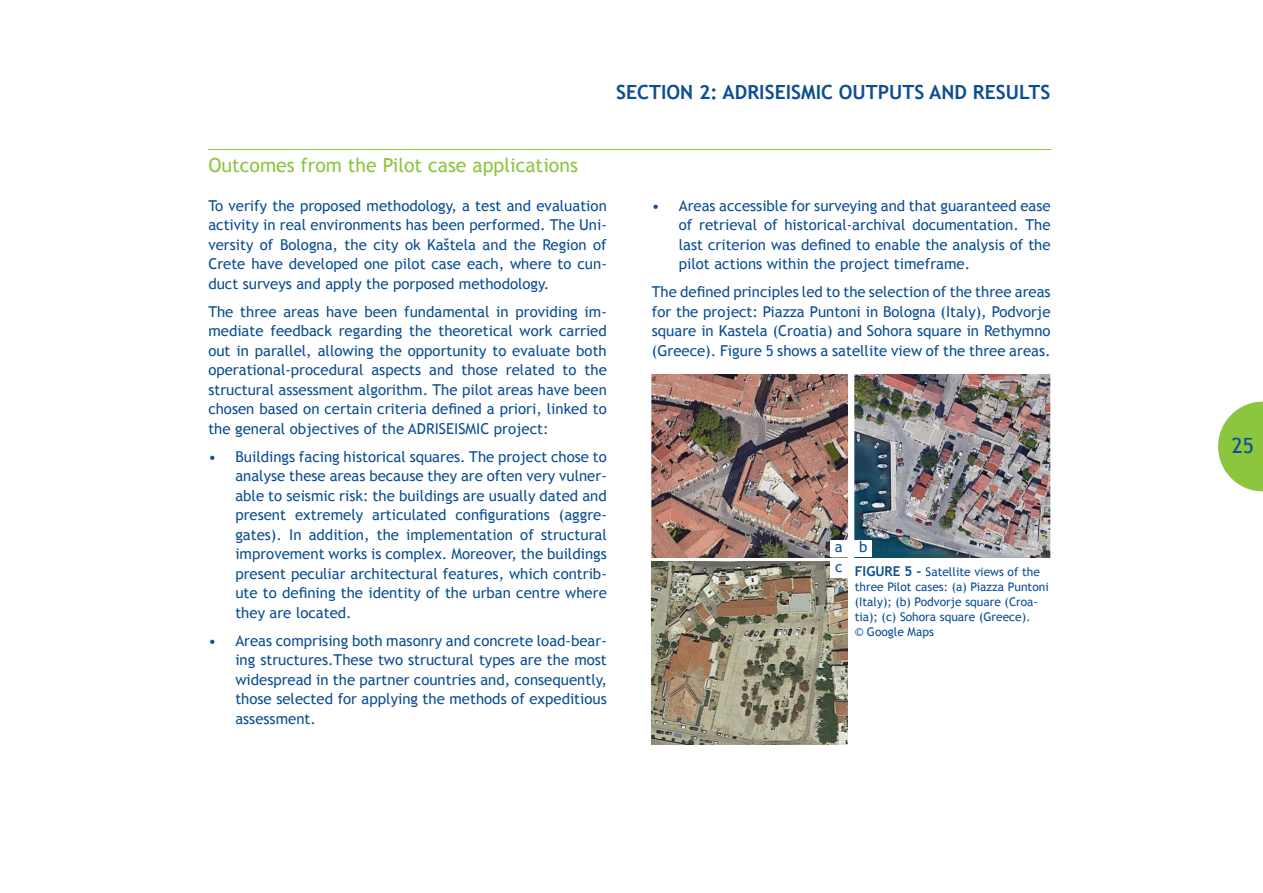
<style>
.page{position:relative;width:1263px;height:893px;background:#fff}
.page>*{position:absolute;margin:0;border:0;box-sizing:border-box;transform-origin:0 0}
.t1{font:21px "Trebuchet MS";color:#0b4e93}
.CAPITOLO_IN_ALTO{font:700 19.5px "Trebuchet MS";color:#0b4e93}
.SUBTITLE{font:19.5px "Trebuchet MS";color:#8bc63e}
.Corpo{font:15px/19.5px "Trebuchet MS";color:#0b4e93;text-align:justify}
.t2{font:12px/15px "Trebuchet MS";color:#0b4e93}
.s1{font-weight:700;font-size:13.5px}
</style>
<div class="page">
<svg style="left:1218px;top:402px;width:45px;height:89px"></svg>
<img style="left:652px;top:374px;width:195px;height:183px">
<img style="left:855px;top:374px;width:195px;height:183px">
<img style="left:652px;top:561px;width:195px;height:183px">
<div style="left:830px;top:541px;width:17px;height:16px;background:#fff"></div>
<div style="left:855px;top:541px;width:17px;height:16px;background:#fff"></div>
<div style="left:830px;top:561px;width:17px;height:17px;background:#fff"></div>
<hr style="left:208px;top:149px;width:842px;height:1px;background:#8bc63e">
<p class="CAPITOLO_IN_ALTO" style="left:616px;top:80px;width:436px">SECTION 2: ADRISEISMIC OUTPUTS AND RESULTS</p>
<p class="SUBTITLE" style="left:208px;top:153px;width:371px">Outcomes from the Pilot case applications</p>
<p class="Corpo" style="left:208px;top:196px;width:400px">To verify the proposed methodology, a test and evaluation activity in real environments has been performed. The Uni&shy;versity of Bologna, the city ok Kaštela and the Region of Crete have developed one pilot case each, where to cun&shy;duct surveys and apply the porposed methodology.</p>
<p class="Corpo" style="left:208px;top:302px;width:400px">The three areas have been fundamental in providing im&shy;mediate feedback regarding the theoretical work carried out in parallel, allowing the opportunity to evaluate both operational-procedural aspects and those related to the structural assessment algorithm. The pilot areas have been chosen based on certain criteria defined a priori, linked to the general objectives of the ADRISEISMIC project:</p>
<p class="Corpo" style="left:235px;top:447px;width:373px;text-indent:-27px">• Buildings facing historical squares. The project chose to analyse these areas because they are often very vulner&shy;able to seismic risk: the buildings are usually dated and present extremely articulated configurations (aggre&shy;gates). In addition, the implementation of structural improvement works is complex. Moreover, the buildings present peculiar architectural features, which contrib&shy;ute to defining the identity of the urban centre where they are located.</p>
<p class="Corpo" style="left:235px;top:631px;width:373px;text-indent:-27px">• Areas comprising both masonry and concrete load-bear&shy;ing structures.These two structural types are the most widespread in the partner countries and, consequently, those selected for applying the methods of expeditious assessment.</p>
<p class="Corpo" style="left:679px;top:196px;width:373px;text-indent:-27px">• Areas accessible for surveying and that guaranteed ease of retrieval of historical-archival documentation. The last criterion was defined to enable the analysis of the pilot actions within the project timeframe.</p>
<p class="Corpo" style="left:652px;top:283px;width:400px">The defined principles led to the selection of the three areas for the project: Piazza Puntoni in Bologna (Italy), Podvorje square in Kastela (Croatia) and Sohora square in Rethymno (Greece). Figure 5 shows a satellite view of the three areas.</p>
<p class="Corpo" style="left:835px;top:537px;width:9px">a</p>
<p class="Corpo" style="left:859px;top:537px;width:10px">b</p>
<p class="Corpo" style="left:835px;top:557px;width:9px">c</p>
<p class="t2" style="left:855px;top:564px;width:195px"><span class="s1">FIGURE 5 -</span> Satellite views of the three Pilot cases: (a) Piazza Puntoni (Italy); (b) Podvorje square (Croa&shy;tia); (c) Sohora square (Greece).<br>© Google Maps</p>
<h1 class="t1" style="left:1232px;top:434px;width:24px">25</h1>
</div>
